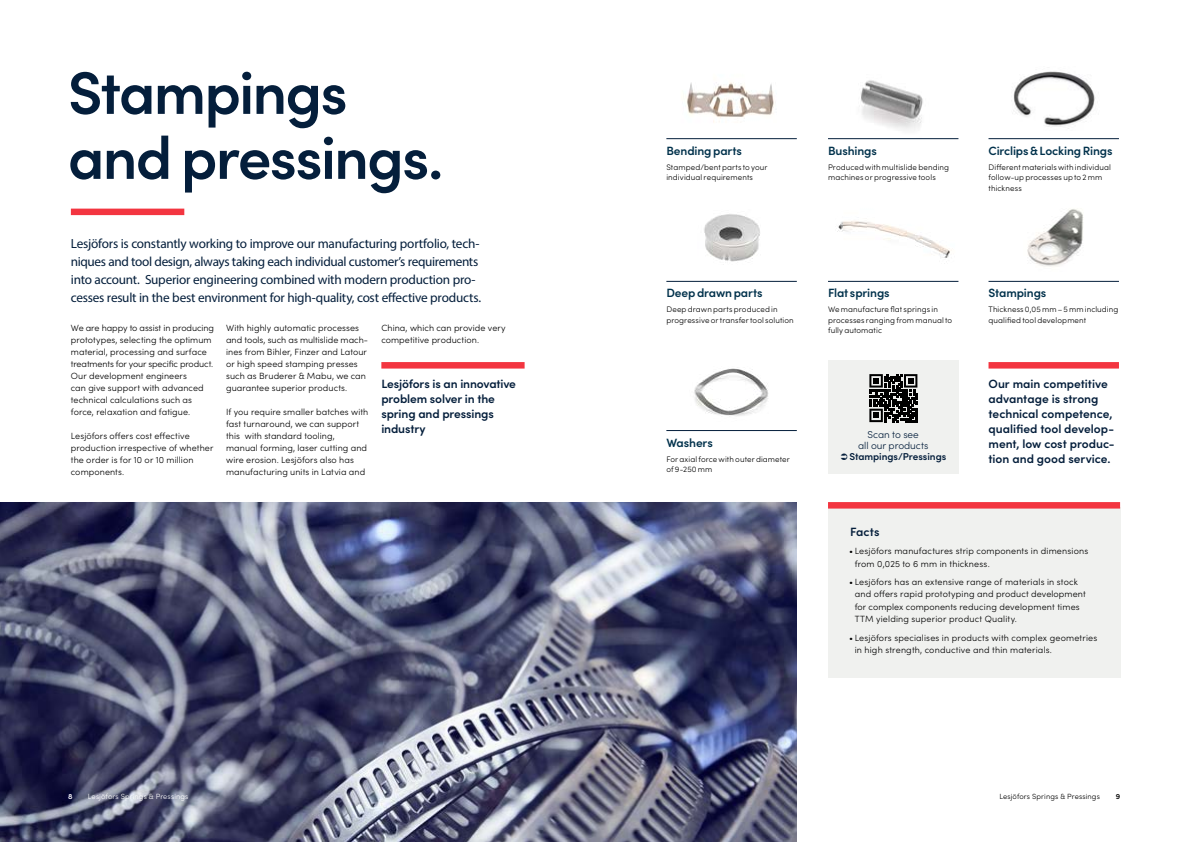
<style>
.page{position:relative;width:1191px;height:842px;background:#fff}
.page>*{position:absolute;margin:0;border:0;box-sizing:border-box;transform-origin:0 0}
.t1{font:600 60px/65px "Sofia Pro";letter-spacing:-.03em;color:#041e3b}
.t2{font:13.2px/18px "Myriad Pro";letter-spacing:-.02em;color:#041e3b}
.t3{font:600 12px/15px "Sofia Pro";letter-spacing:-.005em;color:#041e3b}
.t4{font:600 12px "Sofia Pro";letter-spacing:-.01em;color:#00314b}
.t5{font:300 10px/11px "Sofia Pro";letter-spacing:-.005em;color:#041e3b;text-align:center}
.t6{font:600 10px "Sofia Pro";letter-spacing:-.005em;color:#041e3b}
.t7{font:300 9px/12px "Sofia Pro";letter-spacing:.01em;color:#000}
.t8{font:300 8px/10.5px "Sofia Pro";letter-spacing:.015em;color:#000}
.t9{font:300 7.5px "Sofia Pro";letter-spacing:.015em;color:#000}
.t10{font:300 7.5px "Sofia Pro";letter-spacing:.015em;color:#fff}
.t11{font:600 7.5px "Sofia Pro";color:#000}
.t12{font:600 7.5px "Sofia Pro";color:#fff}
</style>
<div class="page">
<div style="left:71px;top:209px;width:113px;height:6px;background:#f33540"></div>
<img style="left:0;top:502px;width:797px;height:340px">
<div style="left:828px;top:507px;width:292px;height:170px;background:#f0f1ef"></div>
<div style="left:828px;top:502px;width:292px;height:7px;background:#f33540"></div>
<hr style="left:666px;top:138px;width:131px;height:1px;background:#041e3b">
<hr style="left:666px;top:430px;width:131px;height:1px;background:#041e3b">
<hr style="left:828px;top:138px;width:130px;height:1px;background:#041e3b">
<hr style="left:828px;top:281px;width:130px;height:1px;background:#041e3b">
<hr style="left:988px;top:138px;width:131px;height:1px;background:#041e3b">
<hr style="left:988px;top:281px;width:131px;height:1px;background:#041e3b">
<div style="left:381px;top:362px;width:143px;height:7px;background:#f33540"></div>
<div style="left:988px;top:362px;width:131px;height:7px;background:#f33540"></div>
<img style="left:1013px;top:71px;width:82px;height:58px">
<img style="left:828px;top:221px;width:130px;height:60px">
<img style="left:687px;top:82px;width:87px;height:40px">
<img style="left:861px;top:80px;width:62px;height:50px">
<img style="left:666px;top:214px;width:131px;height:68px">
<img style="left:988px;top:209px;width:131px;height:72px">
<img style="left:694px;top:368px;width:75px;height:48px">
<div style="left:828px;top:360px;width:130px;height:114px;background:#f0f1ef"></div>
<svg style="left:869px;top:374px;width:49px;height:49px"></svg>
<svg style="left:869px;top:374px;width:48px;height:48px"></svg>
<h1 class="t1" style="left:68px;top:56px;width:377px">Stampings and pressings.</h1>
<h3 class="t4" style="left:666px;top:142px;width:77px">Bending parts</h3>
<p class="t8" style="left:666px;top:161px;width:103px">Stamped/bent parts to your individual requirements</p>
<h3 class="t4" style="left:828px;top:142px;width:50px">Bushings</h3>
<p class="t8" style="left:828px;top:161px;width:123px">Produced with multislide bending machines or progressive tools</p>
<h3 class="t4" style="left:988px;top:142px;width:125px">Circlips &amp; Locking Rings</h3>
<p class="t8" style="left:988px;top:161px;width:124px">Different materials with individual follow-up processes up to 2 mm thickness</p>
<p class="t2" style="left:71px;top:234px;width:412px">Lesjöfors is constantly working to improve our manufacturing portfolio, tech&shy;niques and tool design, always taking each individual customer’s requirements into account. Superior engineering combined with modern production pro&shy;cesses result in the best environment for high-quality, cost effective products.</p>
<h3 class="t4" style="left:666px;top:284px;width:98px">Deep drawn parts</h3>
<h3 class="t4" style="left:828px;top:284px;width:63px">Flat springs</h3>
<h3 class="t4" style="left:988px;top:284px;width:59px">Stampings</h3>
<p class="t8" style="left:988px;top:304px;width:131px">Thickness 0,05 mm – 5 mm including qualified tool development</p>
<p class="t8" style="left:828px;top:304px;width:126px">We manufacture flat springs in processes ranging from manual to fully automatic</p>
<p class="t8" style="left:666px;top:304px;width:129px">Deep drawn parts produced in progressive or transfer tool solution</p>
<p class="t7" style="left:381px;top:321px;width:126px">China, which can provide very competitive production.</p>
<p class="t7" style="left:226px;top:321px;width:143px">With highly automatic processes and tools, such as multislide mach&shy;ines from Bihler, Finzer and Latour or high speed stamping presses such as Bruderer &amp; Mabu, we can guarantee superior products.</p>
<p class="t7" style="left:226px;top:405px;width:144px">If you require smaller batches with fast turnaround, we can support this with standard tooling, manual forming, laser cutting and wire erosion. Lesjöfors also has manufacturing units in Latvia and</p>
<p class="t7" style="left:71px;top:321px;width:145px">We are happy to assist in producing prototypes, selecting the optimum material, processing and surface treatments for your specific product.<br>Our development engineers<br>can give support with advanced technical calculations such as force, relaxation and fatigue.</p>
<p class="t7" style="left:71px;top:429px;width:144px">Lesjöfors offers cost effective production irrespective of whether the order is for 10 or 10 million components.</p>
<h3 class="t3" style="left:381px;top:375px;width:136px">Lesjöfors is an innovative problem solver in the spring and pressings industry</h3>
<h3 class="t3" style="left:988px;top:375px;width:128px">Our main competitive advantage is strong technical competence, qualified tool develop&shy;ment, low cost produc&shy;tion and good service.</h3>
<p class="t5" style="left:858px;top:428px;width:72px">Scan to see<br>all our products</p>
<p class="t6" style="left:849px;top:449px;width:98px">Stampings/Pressings</p>
<h3 class="t4" style="left:666px;top:433px;width:48px">Washers</h3>
<p class="t8" style="left:666px;top:453px;width:125px">For axial force with outer diameter of 9-250 mm</p>
<h3 class="t3" style="left:850px;top:523px;width:31px">Facts</h3>
<p class="t12" style="left:68px;top:791px;width:6px">8</p>
<p class="t10" style="left:88px;top:791px;width:102px">Lesjöfors Springs &amp; Pressings</p>
<p class="t7" style="left:854px;top:544px;width:235px;line-height:12.5px;text-indent:-6px">• Lesjöfors manufactures strip components in dimensions from 0,025 to 6 mm in thickness.</p>
<p class="t7" style="left:854px;top:575px;width:232px;line-height:12.5px;text-indent:-6px">• Lesjöfors has an extensive range of materials in stock and offers rapid prototyping and product development for complex components reducing development times TTM yielding superior product Quality.</p>
<p class="t7" style="left:854px;top:631px;width:244px;line-height:12.5px;text-indent:-6px">• Lesjöfors specialises in products with complex geometries in high strength, conductive and thin materials.</p>
<p class="t9" style="left:999px;top:791px;width:102px">Lesjöfors Springs &amp; Pressings</p>
<p class="t11" style="left:1115px;top:791px;width:6px">9</p>
</div>
